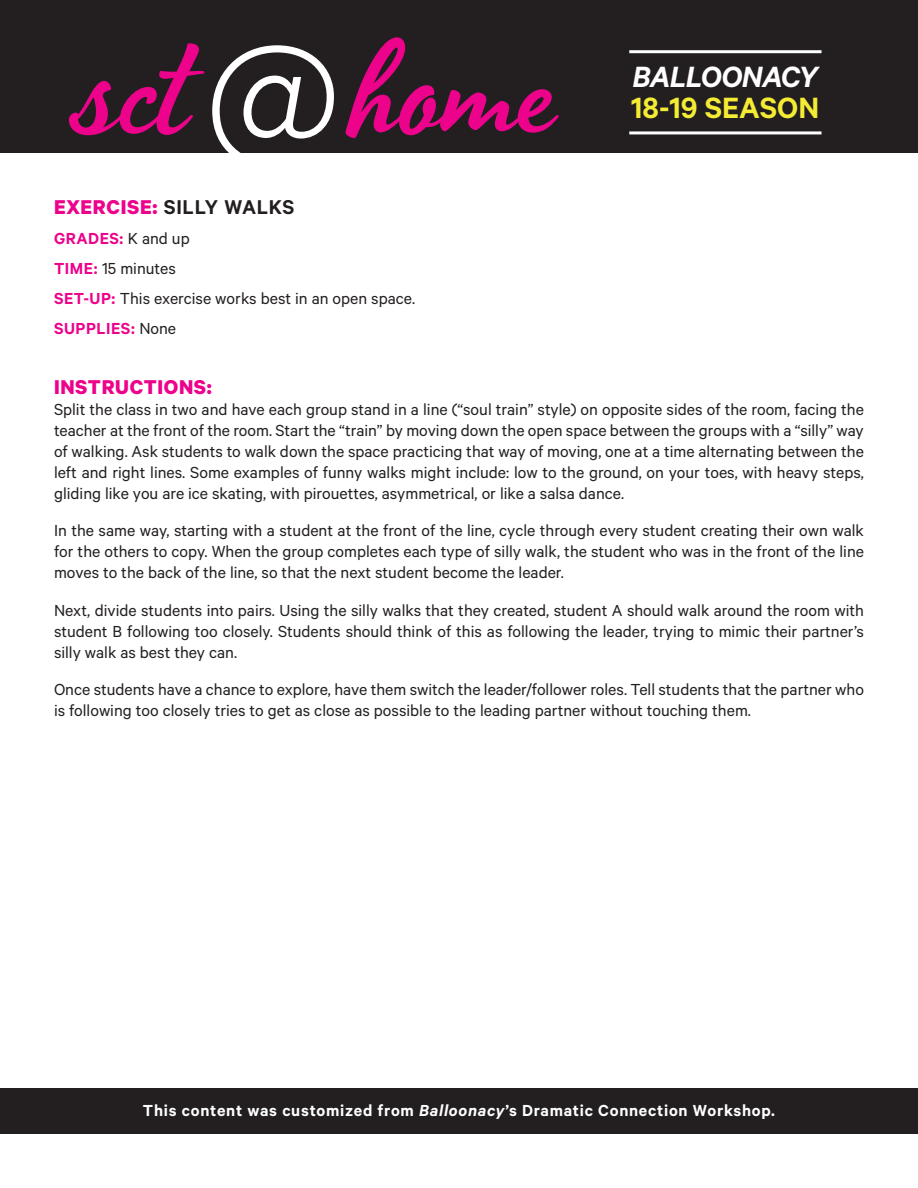
<style>
.page{position:relative;width:918px;height:1188px;background:#fff}
.page>*{position:absolute;margin:0;border:0;box-sizing:border-box;transform-origin:0 0}
.t1{font:300 173.85px "Calibre";color:#fff}
.t2{font:142.95px "Timeout";color:#ed028c}
.t3{font:600 33px "Calibre";color:#f4eb34}
.t4{font:italic 600 33px "Calibre";letter-spacing:-.02em;color:#fff}
.t5{font:600 22.5px "Calibre";letter-spacing:.03em;color:#231f20}
.t6{font:700 22.5px "Calibre";letter-spacing:.03em;color:#ed028c}
.t7{font:18px/21px "Calibre";color:#231f20;text-align:justify}
.t8{font:600 18px "Calibre";letter-spacing:.04em;color:#fff}
.t9{font:600 18px "Calibre";letter-spacing:.03em;color:#ed028c}
.s1{font-weight:700;color:#ed028c}
.s2{font-weight:400;color:#231f20}
.s3{font-weight:600;color:#ed028c}
.s4{font-style:italic}
</style>
<div class="page">
<div style="left:0;top:0;width:918px;height:153px;background:#231f20"></div>
<div style="left:0;top:1088px;width:918px;height:46px;background:#231f20"></div>
<hr style="left:629px;top:50px;width:193px;height:3px;background:#fff">
<hr style="left:629px;top:131px;width:193px;height:3px;background:#fff">
<p class="t2" style="left:77px;top:4px;width:480px">sct home</p>
<p class="t1" style="left:206px;top:-12px;width:136px">@</p>
<p class="t5" style="left:54px;top:193px;width:242px"><span class="s1">EXERCISE:</span> SILLY WALKS</p>
<p class="t9" style="left:54px;top:227px;width:137px">GRADES: <span class="s2">K and up</span></p>
<p class="t7" style="left:54px;top:257px;width:123px"><span class="s3">TIME:</span> 15 minutes</p>
<p class="t7" style="left:54px;top:287px;width:363px"><span class="s3">SET-UP:</span> This exercise works best in an open space.</p>
<p class="t9" style="left:54px;top:317px;width:124px">SUPPLIES: <span class="s2">None</span></p>
<p class="t4" style="left:632px;top:57px;width:187px">BALLOONACY</p>
<p class="t3" style="left:631px;top:89px;width:189px">18-19 SEASON</p>
<p class="t6" style="left:54px;top:373px;width:159px">INSTRUCTIONS:</p>
<p class="t7" style="left:54px;top:398px;width:812px">Split the class in two and have each group stand in a line (“soul train” style) on opposite sides of the room, facing the teacher at the front of the room. Start the “train” by moving down the open space between the groups with a “silly” way of walking. Ask students to walk down the space practicing that way of moving, one at a time alternating between the</p>
<p class="t7" style="left:54px;top:461px;width:811px">left and right lines. Some examples of funny walks might include: low to the ground, on your toes, with heavy steps, gliding like you are ice skating, with pirouettes, asymmetrical, or like a salsa dance.</p>
<p class="t7" style="left:54px;top:519px;width:812px">In the same way, starting with a student at the front of the line, cycle through every student creating their own walk for the others to copy. When the group completes each type of silly walk, the student who was in the front of the line moves to the back of the line, so that the next student become the leader.</p>
<p class="t7" style="left:54px;top:599px;width:812px">Next, divide students into pairs. Using the silly walks that they created, student A should walk around the room with student B following too closely. Students should think of this as following the leader, trying to mimic their partner’s silly walk as best they can.</p>
<p class="t7" style="left:54px;top:678px;width:812px">Once students have a chance to explore, have them switch the leader/follower roles. Tell students that the partner who is following too closely tries to get as close as possible to the leading partner without touching them.</p>
<p class="t8" style="left:143px;top:1100px;width:634px">This content was customized from <span class="s4">Balloonacy</span>’s Dramatic Connection Workshop.</p>
</div>
